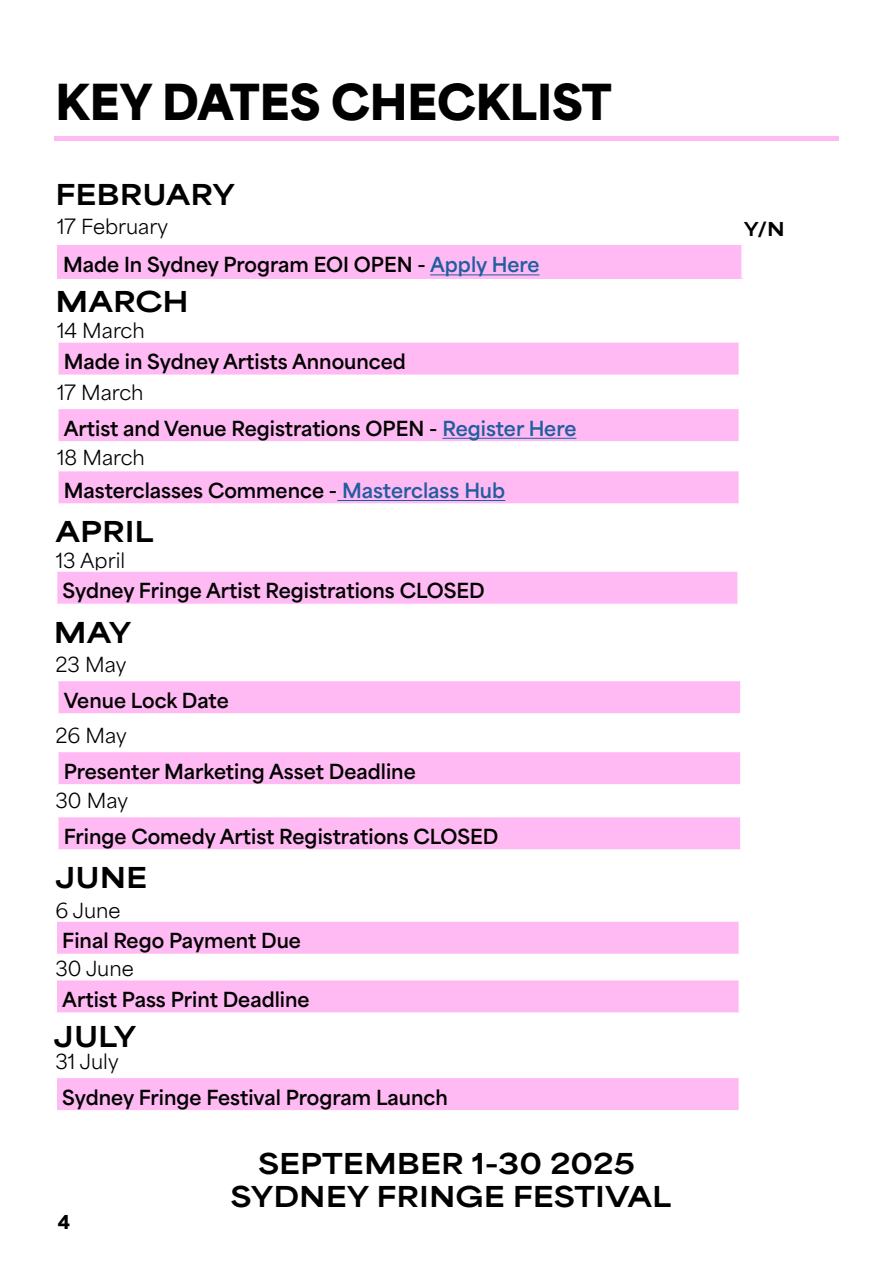
<style>
.page{position:relative;width:893px;height:1263px;background:#fff}
.page>*{position:absolute;margin:0;border:0;box-sizing:border-box;transform-origin:0 0}
.t1{font:900 46.5px "Area Normal";color:#000}
.t2{font:900 27px/32.4px "Area Extended";color:#000;text-align:center}
.t3{font:700 19.5px "Area Normal";color:#000}
.t4{font:19.5px "Area Normal";color:#000}
.t5{font:900 18px "Area Extended";color:#000}
.t6{font:900 18px "Area Normal";color:#000}
.s1{color:#215e9e}
</style>
<div class="page">
<div style="left:57px;top:245px;width:685px;height:33px;background:#ffbaf4"></div>
<hr style="left:741px;top:245px;width:2px;height:33px;background:#fff">
<hr style="left:430px;top:274px;width:110px;height:1px;background:#215e9e">
<div style="left:58px;top:408px;width:681px;height:34px;background:#ffbaf4"></div>
<hr style="left:57px;top:408px;width:683px;height:1px;background:#fff">
<hr style="left:57px;top:441px;width:683px;height:2px;background:#fff">
<hr style="left:442px;top:438px;width:134px;height:1px;background:#215e9e">
<div style="left:58px;top:471px;width:681px;height:33px;background:#ffbaf4"></div>
<hr style="left:57px;top:503px;width:683px;height:2px;background:#fff">
<hr style="left:337px;top:500px;width:168px;height:1px;background:#215e9e">
<div style="left:57px;top:571px;width:681px;height:33px;background:#ffbaf4"></div>
<hr style="left:56px;top:570px;width:683px;height:2px;background:#fff">
<hr style="left:737px;top:572px;width:2px;height:32px;background:#fff">
<div style="left:58px;top:342px;width:681px;height:33px;background:#ffbaf4"></div>
<hr style="left:57px;top:341px;width:683px;height:2px;background:#fff">
<div style="left:58px;top:751px;width:683px;height:34px;background:#ffbaf4"></div>
<hr style="left:57px;top:751px;width:685px;height:1px;background:#fff">
<hr style="left:740px;top:752px;width:2px;height:32px;background:#fff">
<hr style="left:57px;top:784px;width:685px;height:2px;background:#fff">
<div style="left:58px;top:680px;width:683px;height:34px;background:#ffbaf4"></div>
<hr style="left:57px;top:680px;width:685px;height:1px;background:#fff">
<hr style="left:740px;top:681px;width:2px;height:32px;background:#fff">
<hr style="left:57px;top:713px;width:685px;height:2px;background:#fff">
<div style="left:58px;top:816px;width:683px;height:34px;background:#ffbaf4"></div>
<hr style="left:57px;top:816px;width:685px;height:1px;background:#fff">
<hr style="left:740px;top:817px;width:2px;height:32px;background:#fff">
<hr style="left:57px;top:849px;width:685px;height:2px;background:#fff">
<div style="left:56px;top:980px;width:683px;height:33px;background:#ffbaf4"></div>
<hr style="left:56px;top:980px;width:1px;height:32px;background:#fff">
<hr style="left:56px;top:1012px;width:684px;height:2px;background:#fff">
<div style="left:56px;top:921px;width:683px;height:33px;background:#ffbaf4"></div>
<hr style="left:56px;top:920px;width:684px;height:2px;background:#fff">
<hr style="left:56px;top:922px;width:1px;height:32px;background:#fff">
<div style="left:56px;top:1077px;width:683px;height:34px;background:#ffbaf4"></div>
<hr style="left:56px;top:1076px;width:684px;height:2px;background:#fff">
<hr style="left:56px;top:1078px;width:1px;height:32px;background:#fff">
<hr style="left:56px;top:1110px;width:684px;height:1px;background:#fff">
<div style="left:54px;top:136px;width:785px;height:5px;background:#ffbaf4"></div>
<h1 class="t1" style="left:56px;top:59px;width:558px">KEY DATES CHECKLIST</h1>
<h2 class="t2" style="left:55px;top:175px;width:181px">FEBRUARY</h2>
<p class="t4" style="left:57px;top:209px;width:113px">17 February</p>
<p class="t3" style="left:63px;top:247px;width:478px">Made In Sydney Program EOI OPEN - <span class="s1">Apply Here</span></p>
<h2 class="t2" style="left:56px;top:283px;width:135px">MARCH</h2>
<p class="t4" style="left:57px;top:314px;width:89px">14 March</p>
<p class="t3" style="left:64px;top:344px;width:344px">Made in Sydney Artists Announced</p>
<p class="t4" style="left:57px;top:375px;width:88px">17 March</p>
<p class="t3" style="left:64px;top:411px;width:514px">Artist and Venue Registrations OPEN - <span class="s1">Register Here</span></p>
<p class="t4" style="left:57px;top:440px;width:89px">18 March</p>
<p class="t3" style="left:64px;top:473px;width:443px">Masterclasses Commence - <span class="s1">Masterclass Hub</span></p>
<h2 class="t2" style="left:56px;top:512px;width:100px">APRIL</h2>
<p class="t4" style="left:56px;top:543px;width:71px">13 April</p>
<p class="t3" style="left:63px;top:573px;width:424px">Sydney Fringe Artist Registrations CLOSED</p>
<h2 class="t2" style="left:54px;top:614px;width:79px">MAY</h2>
<p class="t4" style="left:55px;top:647px;width:72px">23 May</p>
<p class="t3" style="left:64px;top:683px;width:167px">Venue Lock Date</p>
<p class="t4" style="left:55px;top:718px;width:73px">26 May</p>
<p class="t3" style="left:64px;top:754px;width:354px">Presenter Marketing Asset Deadline</p>
<p class="t4" style="left:55px;top:783px;width:74px">30 May</p>
<p class="t3" style="left:64px;top:819px;width:436px">Fringe Comedy Artist Registrations CLOSED</p>
<h2 class="t2" style="left:56px;top:859px;width:93px">JUNE</h2>
<p class="t4" style="left:55px;top:893px;width:67px">6 June</p>
<p class="t3" style="left:62px;top:923px;width:240px">Final Rego Payment Due</p>
<p class="t4" style="left:55px;top:951px;width:80px">30 June</p>
<p class="t3" style="left:62px;top:982px;width:249px">Artist Pass Print Deadline</p>
<h2 class="t2" style="left:54px;top:1018px;width:84px">JULY</h2>
<p class="t4" style="left:55px;top:1045px;width:65px">31 July</p>
<p class="t3" style="left:62px;top:1080px;width:387px">Sydney Fringe Festival Program Launch</p>
<p class="t6" style="left:58px;top:1205px;width:14px">4</p>
<h2 class="t2" style="left:231px;top:1145px;width:442px">SEPTEMBER 1-30 2025<br>SYDNEY FRINGE FESTIVAL</h2>
<p class="t5" style="left:744px;top:212px;width:42px">Y/N</p>
</div>
